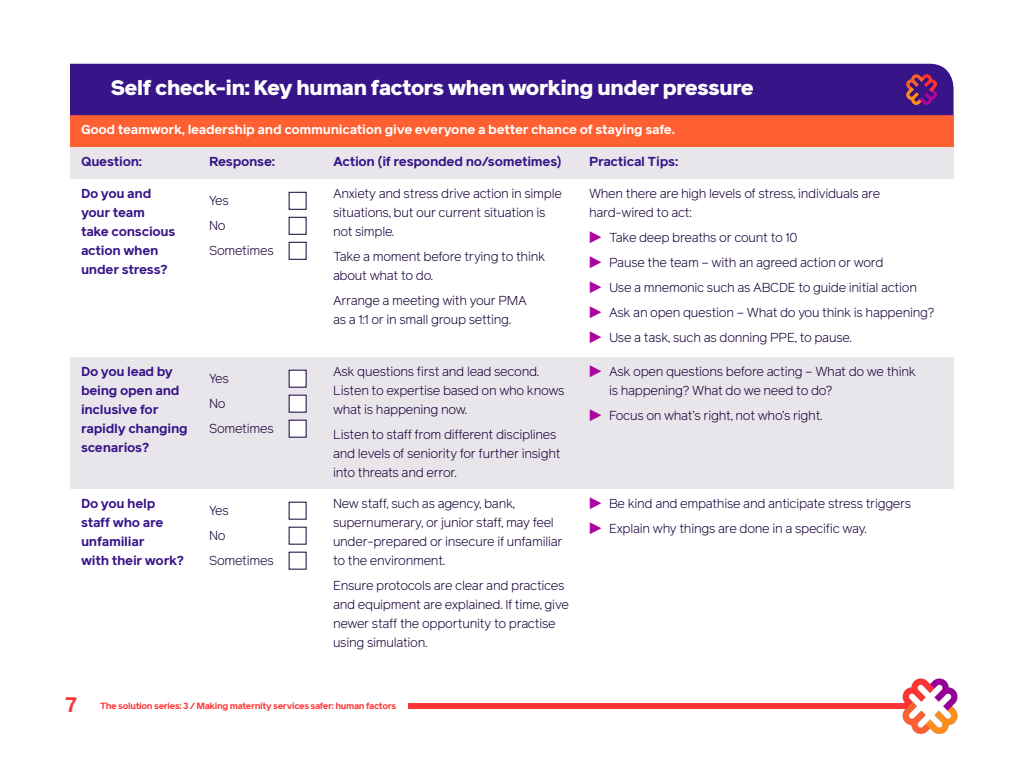
<style>
.page{position:relative;width:1024px;height:768px;background:#fff}
.page>*{position:absolute;margin:0;border:0;box-sizing:border-box;transform-origin:0 0}
.t1{font:900 21px "Reader Pro";letter-spacing:-.04em;color:#fff}
.t2{font:700 21px "Reader Pro";color:#f33}
.t3{font:300 13px/19px "Reader Pro";letter-spacing:-.02em;color:#170038}
.t4{font:700 13px/19px "Reader Pro";letter-spacing:-.02em;color:#371488}
.t5{font:700 13px "Reader Pro";letter-spacing:-.02em;color:#fff}
.t6{font:700 9px "Reader Pro";letter-spacing:-.04em;color:#f33}
.s1{font-weight:400;font-size:16px;color:#ad049d}
</style>
<div class="page">
<div style="left:408px;top:703px;width:505px;height:6px;background:#f33"></div>
<img style="left:902px;top:678px;width:56px;height:56px">
<div style="left:70px;top:115px;width:884px;height:32px;background:#ff6032"></div>
<div style="left:70px;top:147px;width:884px;height:32px;background:#e8e6eb"></div>
<svg style="left:70px;top:191px;width:884px;height:379px"></svg>
<div style="left:289px;top:192px;width:17px;height:17px;background:#fff"></div>
<div style="left:289px;top:217px;width:17px;height:17px;background:#fff"></div>
<div style="left:289px;top:242px;width:17px;height:17px;background:#fff"></div>
<div style="left:289px;top:370px;width:17px;height:17px;background:#fff"></div>
<div style="left:289px;top:395px;width:17px;height:17px;background:#fff"></div>
<div style="left:289px;top:420px;width:17px;height:17px;background:#fff"></div>
<div style="left:289px;top:502px;width:17px;height:17px;background:#fff"></div>
<div style="left:289px;top:527px;width:17px;height:17px;background:#fff"></div>
<div style="left:289px;top:552px;width:17px;height:17px;background:#fff"></div>
<div style="left:70px;top:64px;width:884px;height:51px;background:#371488"></div>
<img style="left:907px;top:75px;width:29px;height:29px">
<p class="t1" style="left:110px;top:72px;width:645px">Self check-in: Key human factors when working under pressure</p>
<p class="t5" style="left:81px;top:121px;width:595px">Good teamwork, leadership and communication give everyone a better chance of staying safe.</p>
<p class="t4" style="left:81px;top:152px;width:63px">Question:</p>
<p class="t4" style="left:209px;top:152px;width:68px">Response:</p>
<p class="t4" style="left:333px;top:152px;width:230px">Action (if responded no/sometimes)</p>
<p class="t4" style="left:589px;top:152px;width:91px">Practical Tips:</p>
<p class="t4" style="left:81px;top:184px;width:96px">Do you and your team take conscious action when under stress?</p>
<p class="t3" style="left:209px;top:191px;width:21px">Yes</p>
<p class="t3" style="left:589px;top:184px;width:293px">When there are high levels of stress, individuals are hard-wired to act:</p>
<p class="t3" style="left:589px;top:228px;width:210px"><span class="s1">▶</span> Take deep breaths or count to 10</p>
<p class="t3" style="left:589px;top:253px;width:296px"><span class="s1">▶</span> Pause the team – with an agreed action or word</p>
<p class="t3" style="left:589px;top:278px;width:329px"><span class="s1">▶</span> Use a mnemonic such as ABCDE to guide initial action</p>
<p class="t3" style="left:589px;top:303px;width:347px"><span class="s1">▶</span> Ask an open question – What do you think is happening?</p>
<p class="t3" style="left:589px;top:328px;width:264px"><span class="s1">▶</span> Use a task, such as donning PPE, to pause.</p>
<p class="t3" style="left:333px;top:184px;width:230px">Anxiety and stress drive action in simple situations, but our current situation is not simple.</p>
<p class="t3" style="left:333px;top:247px;width:214px">Take a moment before trying to think about what to do.</p>
<p class="t3" style="left:333px;top:291px;width:195px">Arrange a meeting with your PMA as a 1:1 or in small group setting.</p>
<p class="t3" style="left:209px;top:216px;width:18px">No</p>
<p class="t3" style="left:209px;top:241px;width:66px">Sometimes</p>
<p class="t4" style="left:81px;top:362px;width:108px">Do you lead by being open and inclusive for rapidly changing scenarios?</p>
<p class="t3" style="left:209px;top:369px;width:21px">Yes</p>
<p class="t3" style="left:209px;top:394px;width:18px">No</p>
<p class="t3" style="left:209px;top:419px;width:66px">Sometimes</p>
<p class="t4" style="left:81px;top:494px;width:104px">Do you help staff who are unfamiliar<br>with their work?</p>
<p class="t3" style="left:209px;top:501px;width:21px">Yes</p>
<p class="t3" style="left:209px;top:526px;width:18px">No</p>
<p class="t3" style="left:209px;top:551px;width:66px">Sometimes</p>
<p class="t3" style="left:333px;top:362px;width:233px">Ask questions first and lead second.<br>Listen to expertise based on who knows what is happening now.</p>
<p class="t3" style="left:333px;top:425px;width:229px">Listen to staff from different disciplines and levels of seniority for further insight into threats and error.</p>
<p class="t3" style="left:333px;top:494px;width:231px">New staff, such as agency, bank, supernumerary, or junior staff, may feel under-prepared or insecure if unfamiliar to the environment.</p>
<p class="t3" style="left:333px;top:576px;width:237px">Ensure protocols are clear and practices and equipment are explained. If time, give newer staff the opportunity to practise using simulation.</p>
<h1 class="t2" style="left:65px;top:689px;width:14px">7</h1>
<p class="t6" style="left:100px;top:699px;width:298px">The solution series: 3 / Making maternity services safer: human factors</p>
<p class="t3" style="left:609px;top:362px;width:308px;text-indent:-20px"><span class="s1">▶</span> Ask open questions before acting – What do we think is happening? What do we need to do?</p>
<p class="t3" style="left:589px;top:406px;width:235px"><span class="s1">▶</span> Focus on what’s right, not who’s right.</p>
<p class="t3" style="left:589px;top:494px;width:324px"><span class="s1">▶</span> Be kind and empathise and anticipate stress triggers</p>
<p class="t3" style="left:589px;top:519px;width:279px"><span class="s1">▶</span> Explain why things are done in a specific way.</p>
</div>
